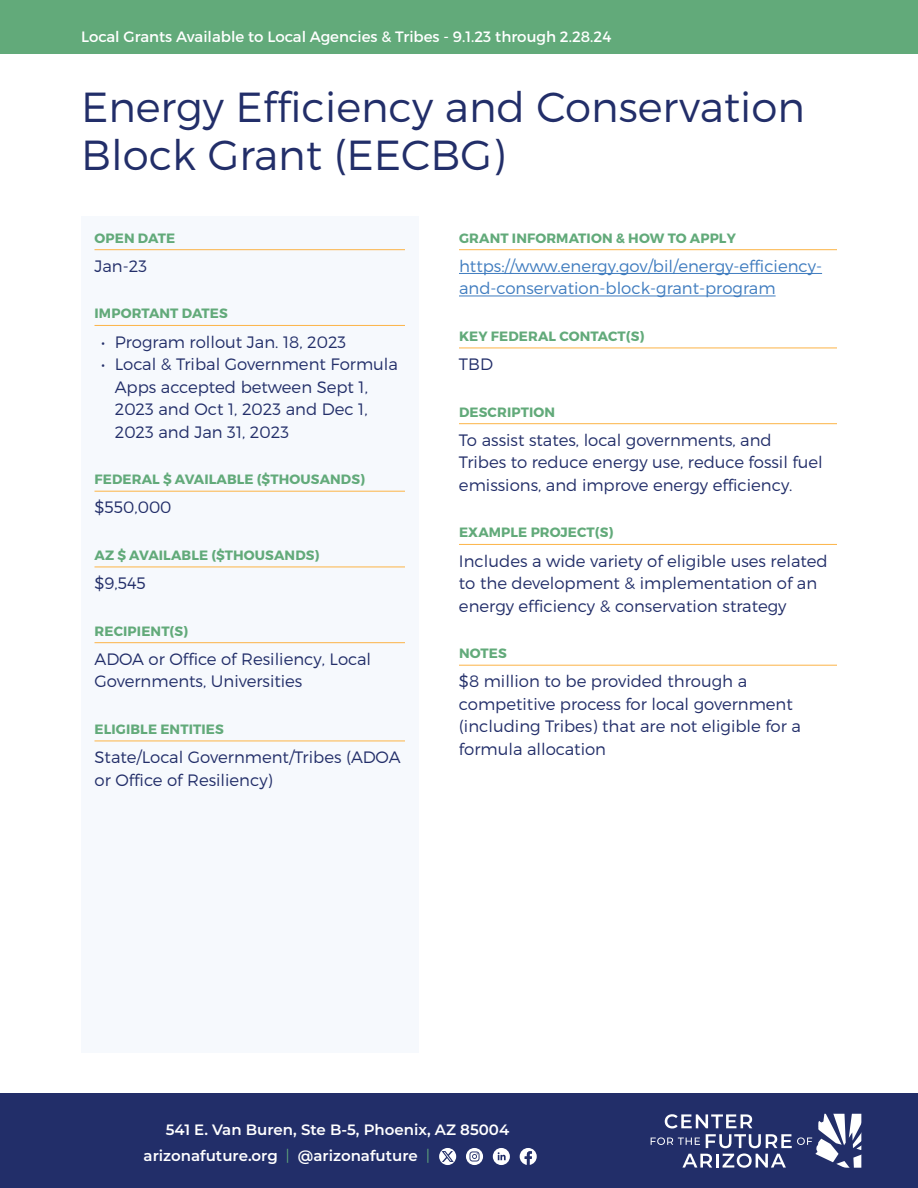
<style>
.page{position:relative;width:918px;height:1188px;background:#fff}
.page>*{position:absolute;margin:0;border:0;box-sizing:border-box;transform-origin:0 0}
.t1{font:300 42px/48px "Montserrat";color:#222e69}
.t2{font:300 16.5px/22.5px "Montserrat";color:#222e69}
.t3{font:300 16.5px/22.5px "Montserrat";color:#3f7cbf}
.t4{font:600 15px/27px "Montserrat";color:#fff}
.t5{font:15px "Montserrat";color:#fff}
.t6{font:700 13.5px "Montserrat";letter-spacing:.01em;color:#62aa7a}
.s1{font-weight:300;color:#62aa7a}
</style>
<div class="page">
<div style="left:0;top:1094px;width:918px;height:94px;background:#222e69"></div>
<svg style="left:651px;top:1114px;width:210px;height:54px"></svg>
<div style="left:0;top:0;width:918px;height:54px;background:#62aa7a"></div>
<svg style="left:466px;top:1148px;width:17px;height:17px"></svg>
<svg style="left:470px;top:1151px;width:10px;height:11px"></svg>
<svg style="left:520px;top:1148px;width:17px;height:17px"></svg>
<svg style="left:493px;top:1148px;width:17px;height:17px"></svg>
<svg style="left:498px;top:1152px;width:8px;height:8px"></svg>
<svg style="left:439px;top:1148px;width:17px;height:17px"></svg>
<div style="left:81px;top:216px;width:337px;height:837px;background:#f6f9fd"></div>
<hr style="left:94px;top:249px;width:311px;height:1px;background:#fcb447">
<hr style="left:94px;top:325px;width:311px;height:1px;background:#fcb447">
<hr style="left:94px;top:491px;width:311px;height:1px;background:#fcb447">
<hr style="left:94px;top:567px;width:311px;height:1px;background:#fcb447">
<hr style="left:94px;top:642px;width:311px;height:1px;background:#fcb447">
<hr style="left:94px;top:741px;width:311px;height:1px;background:#fcb447">
<hr style="left:459px;top:249px;width:378px;height:1px;background:#fcb447">
<hr style="left:459px;top:273px;width:363px;height:1px;background:#3f7cbf">
<hr style="left:459px;top:296px;width:317px;height:1px;background:#3f7cbf">
<hr style="left:459px;top:348px;width:378px;height:1px;background:#fcb447">
<hr style="left:459px;top:423px;width:378px;height:1px;background:#fcb447">
<hr style="left:459px;top:544px;width:378px;height:1px;background:#fcb447">
<hr style="left:459px;top:665px;width:378px;height:1px;background:#fcb447">
<p class="t5" style="left:81px;top:27px;width:532px">Local Grants Available to Local Agencies &amp; Tribes - 9.1.23 through 2.28.24</p>
<h1 class="t1" style="left:81px;top:82px;width:726px">Energy Efficiency and Conservation<br>Block Grant (EECBG)</h1>
<p class="t6" style="left:95px;top:229px;width:82px">OPEN DATE</p>
<p class="t2" style="left:94px;top:254px;width:54px">Jan-23</p>
<p class="t6" style="left:95px;top:305px;width:135px">IMPORTANT DATES</p>
<p class="t2" style="left:101px;top:330px;width:247px">• Program rollout Jan. 18, 2023</p>
<p class="t2" style="left:115px;top:353px;width:285px;text-indent:-13px">• Local &amp; Tribal Government Formula<br>Apps accepted between Sept 1,<br>2023 and Oct 1, 2023 and Dec 1,<br>2023 and Jan 31, 2023</p>
<p class="t6" style="left:95px;top:471px;width:272px">FEDERAL $ AVAILABLE ($THOUSANDS)</p>
<p class="t2" style="left:94px;top:496px;width:79px">$550,000</p>
<p class="t6" style="left:95px;top:547px;width:226px">AZ $ AVAILABLE ($THOUSANDS)</p>
<p class="t2" style="left:94px;top:572px;width:53px">$9,545</p>
<p class="t6" style="left:95px;top:622px;width:95px">RECIPIENT(S)</p>
<p class="t2" style="left:94px;top:647px;width:278px">ADOA or Office of Resiliency, Local<br>Governments, Universities</p>
<p class="t6" style="left:95px;top:721px;width:131px">ELIGIBLE ENTITIES</p>
<p class="t2" style="left:94px;top:746px;width:308px">State/Local Government/Tribes (ADOA or Office of Resiliency)</p>
<p class="t6" style="left:459px;top:229px;width:278px">GRANT INFORMATION &amp; HOW TO APPLY</p>
<p class="t3" style="left:459px;top:254px;width:365px">https://www.energy.gov/bil/energy-efficiency&shy;and-conservation-block-grant-program</p>
<p class="t6" style="left:459px;top:328px;width:187px">KEY FEDERAL CONTACT(S)</p>
<p class="t2" style="left:459px;top:353px;width:36px">TBD</p>
<p class="t6" style="left:459px;top:403px;width:98px">DESCRIPTION</p>
<p class="t2" style="left:459px;top:428px;width:365px">To assist states, local governments, and<br>Tribes to reduce energy use, reduce fossil fuel emissions, and improve energy efficiency.</p>
<p class="t6" style="left:459px;top:524px;width:156px">EXAMPLE PROJECT(S)</p>
<p class="t2" style="left:459px;top:549px;width:370px">Includes a wide variety of eligible uses related to the development &amp; implementation of an energy efficiency &amp; conservation strategy</p>
<p class="t6" style="left:459px;top:645px;width:49px">NOTES</p>
<p class="t2" style="left:459px;top:670px;width:344px">$8 million to be provided through a competitive process for local government (including Tribes) that are not eligible for a formula allocation</p>
<p class="t4" style="left:144px;top:1115px;width:367px;text-indent:22px">541 E. Van Buren, Ste B-5, Phoenix, AZ 85004 arizonafuture.org <span class="s1">|</span> @arizonafuture <span class="s1">|</span></p>
</div>
